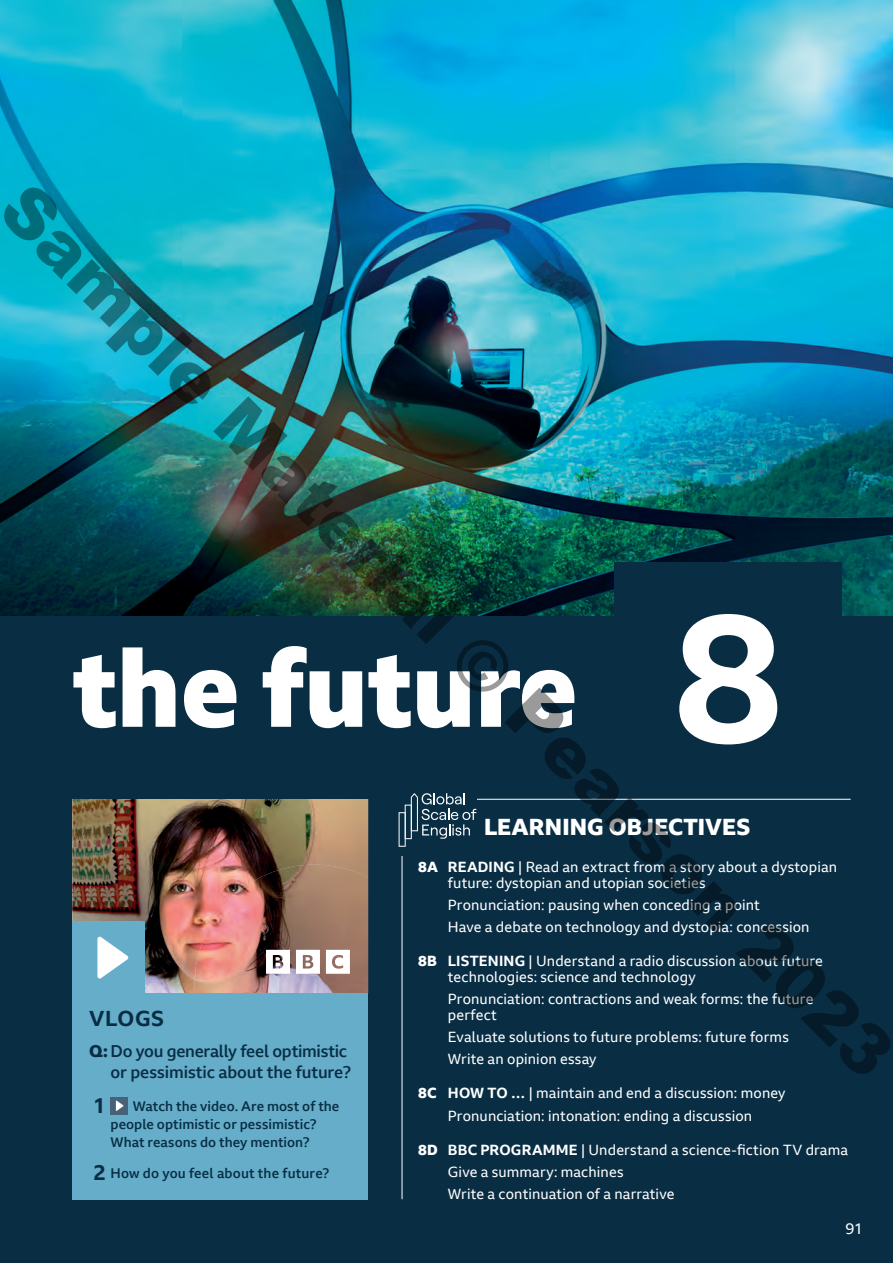
<style>
.page{position:relative;width:893px;height:1263px;background:#fff}
.page>*{position:absolute;margin:0;border:0;box-sizing:border-box;transform-origin:0 0}
.t1{font:700 180px "BBC Reith Sans";color:#fff}
.t2{font:800 106.5px "BBC Reith Sans";letter-spacing:-.01em;color:#fff}
.t3{font:900 69px "Arial";color:rgb(0 0 0/.4)}
.t4{font:800 22.5px "BBC Reith Sans";letter-spacing:.005em;color:#fff}
.t5{font:700 21px "BBC Reith Sans";letter-spacing:.025em;color:#092e44}
.t6{font:500 16.5px/21px "BBC Reith Sans";letter-spacing:-.01em;color:#092e44;text-align:right}
.t7{font:15px "BBC Reith Sans";color:#fff}
.t8{font:14.25px/22.2px "BBC Reith Sans";letter-spacing:.01em;color:#fff}
.t9{font:500 13.5px/18px "BBC Reith Sans";letter-spacing:.005em;color:#092e44}
.s1{font-weight:800}
.s2{font-weight:700}
.s3{font-weight:700;font-size:21px}
</style>
<div class="page">
<img style="left:0;top:0;width:893px;height:616px">
<div style="left:0;top:616px;width:893px;height:647px;background:#092e44"></div>
<svg style="left:402px;top:799px;width:449px;height:401px"></svg>
<div style="left:615px;top:562px;width:227px;height:225px;background:#092e44"></div>
<img style="left:72px;top:799px;width:296px;height:194px">
<img style="left:195px;top:865px;width:173px;height:128px">
<svg style="left:266px;top:950px;width:24px;height:24px"></svg>
<svg style="left:296px;top:950px;width:24px;height:24px"></svg>
<svg style="left:326px;top:950px;width:24px;height:24px"></svg>
<div style="left:72px;top:922px;width:73px;height:72px;background:#65adc9"></div>
<svg style="left:97px;top:936px;width:32px;height:43px"></svg>
<div style="left:72px;top:993px;width:296px;height:206px;background:#65adc9"></div>
<div style="left:111px;top:1097px;width:17px;height:17px;background:#466279"></div>
<svg style="left:115px;top:1100px;width:9px;height:11px"></svg>
<div style="left:393px;top:790px;width:83px;height:66px;background:#092e44"></div>
<svg style="left:399px;top:793px;width:77px;height:54px"></svg>
<h3 class="t3" style="left:49px;top:161px;width:1230px;rotate:45deg">Sample Material © Pearson 2023</h3>
<h1 class="t1" style="left:675px;top:563px;width:109px">8</h1>
<h2 class="t2" style="left:72px;top:620px;width:507px">the future</h2>
<h3 class="t4" style="left:484px;top:813px;width:268px">LEARNING OBJECTIVES</h3>
<p class="t8" style="left:448px;top:859px;width:391px;line-height:15.8px;text-indent:-30px"><span class="s1">8A</span> <span class="s2">READING</span> | Read an extract from a story about a dystopian future: dystopian and utopian societies</p>
<p class="t8" style="left:448px;top:894px;width:363px">Pronunciation: pausing when conceding a point<br>Have a debate on technology and dystopia: concession</p>
<p class="t8" style="left:448px;top:953px;width:376px;line-height:15.8px;text-indent:-30px"><span class="s1">8B</span> <span class="s2">LISTENING</span> | Understand a radio discussion about future technologies: science and technology</p>
<p class="t8" style="left:448px;top:991px;width:367px;line-height:15.8px">Pronunciation: contractions and weak forms: the future perfect</p>
<p class="t8" style="left:448px;top:1026px;width:342px">Evaluate solutions to future problems: future forms<br>Write an opinion essay</p>
<p class="t8" style="left:418px;top:1082px;width:369px;text-align:center"><span class="s1">8C</span> <span class="s2">HOW TO …</span> | maintain and end a discussion: money<br>Pronunciation: intonation: ending a discussion</p>
<p class="t8" style="left:448px;top:1138px;width:402px;text-indent:-30px"><span class="s1">8D</span> <span class="s2">BBC PROGRAMME</span> | Understand a science-fiction TV drama<br>Give a summary: machines<br>Write a continuation of a narrative</p>
<p class="t7" style="left:846px;top:1219px;width:19px">91</p>
<h3 class="t5" style="left:89px;top:1005px;width:76px">VLOGS</h3>
<p class="t6" style="left:89px;top:1041px;width:263px"><span class="s1">Q:</span> Do you generally feel optimistic or pessimistic about the future?</p>
<h3 class="t5" style="left:94px;top:1092px;width:14px">1</h3>
<p class="t9" style="left:111px;top:1097px;width:230px;text-indent:22px">Watch the video. Are most of the people optimistic or pessimistic?<br>What reasons do they mention?</p>
<p class="t9" style="left:94px;top:1164px;width:237px"><span class="s3">2</span> How do you feel about the future?</p>
</div>
